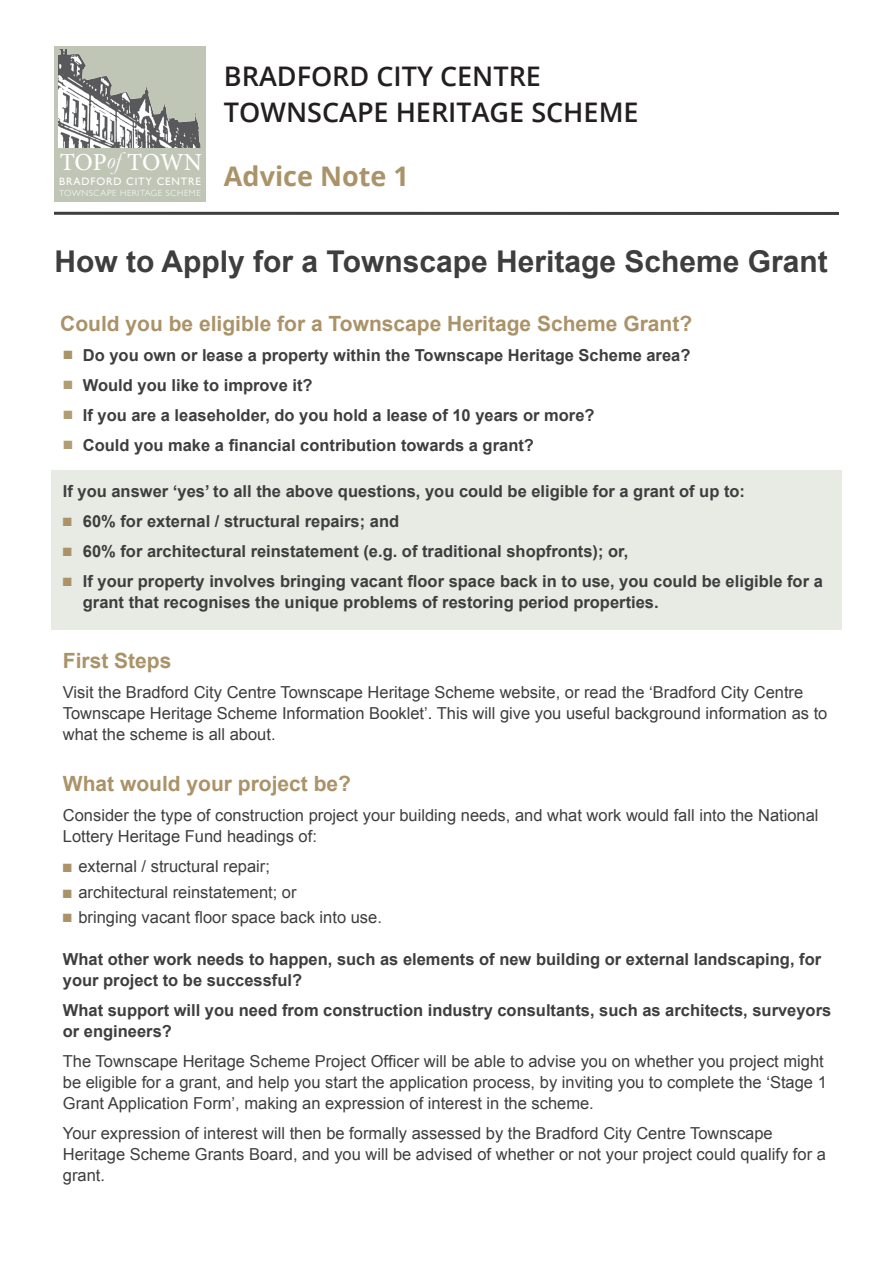
<style>
.page{position:relative;width:893px;height:1263px;background:#fff}
.page>*{position:absolute;margin:0;border:0;box-sizing:border-box;transform-origin:0 0}
.Heading_2{font:700 30px "Arial";color:#3e3e3f}
.t1{font:600 27px "Open Sans";color:#231f20}
.t2{font:700 27px "Open Sans";color:#aa9368}
.t3{font:500 24.45px "Minion Pro";letter-spacing:-.01em;color:#fff}
.Heading_4{font:700 21px "Arial";color:#aa9368}
.t4{font:16.5px/21px "Arial";color:#3e3e3f}
.t5{font:700 16.5px/21px "Arial";color:#3e3e3f}
.t6{font:10.8px "Gill Sans";letter-spacing:.075em;color:#fff}
.t7{font:300 8.85px "Gill Sans";letter-spacing:.065em;color:#fff}
.s1{font-family:"Garamond";font-weight:400;font-style:italic}
.s2{color:#aa9368}
.s3{color:#b19c73}
.s4{color:#231f20}
</style>
<div class="page">
<div style="left:52px;top:470px;width:790px;height:159px;background:#e8ebe3"></div>
<hr style="left:54px;top:212px;width:785px;height:3px;background:#3e3e3f">
<div style="left:54px;top:47px;width:152px;height:155px;background:#c0c6b6"></div>
<img style="left:58px;top:50px;width:143px;height:97px">
<p class="t3" style="left:60px;top:145px;width:144px">TOP<span class="s1">of</span> TOWN</p>
<p class="t6" style="left:59px;top:175px;width:143px">BRADFORD CITY CENTRE</p>
<p class="t7" style="left:59px;top:188px;width:143px">TOWNSCAPE HERITAGE SCHEME</p>
<p class="t1" style="left:224px;top:58px;width:319px">BRADFORD CITY CENTRE</p>
<p class="t1" style="left:224px;top:94px;width:416px">TOWNSCAPE HERITAGE SCHEME</p>
<p class="t2" style="left:224px;top:158px;width:186px">Advice Note 1</p>
<p class="Heading_2" style="left:54px;top:242px;width:775px">How to Apply for a Townscape Heritage Scheme Grant</p>
<p class="Heading_4" style="left:60px;top:310px;width:634px">Could you be eligible for a Townscape Heritage Scheme Grant?</p>
<p class="t5" style="left:63px;top:345px;width:629px"><span class="s2">■</span> Do you own or lease a property within the Townscape Heritage Scheme area?</p>
<p class="t5" style="left:63px;top:375px;width:251px"><span class="s3">■</span> Would you like to improve it?</p>
<p class="t5" style="left:63px;top:405px;width:533px"><span class="s3">■</span> If you are a leaseholder, do you hold a lease of 10 years or more?</p>
<p class="t5" style="left:63px;top:435px;width:472px"><span class="s3">■</span> Could you make a financial contribution towards a grant?</p>
<p class="t5" style="left:63px;top:482px;width:684px">If you answer ‘yes’ to all the above questions, you could be eligible for a grant of up to:</p>
<p class="t5" style="left:63px;top:512px;width:338px"><span class="s2">■</span> 60% for external / structural repairs; and</p>
<p class="t5" style="left:63px;top:542px;width:567px"><span class="s2">■</span> 60% for architectural reinstatement (e.g. of traditional shopfronts); or,</p>
<p class="t5" style="left:83px;top:572px;width:741px;text-indent:-20px"><span class="s2">■</span> If your property involves bringing vacant floor space back in to use, you could be eligible for a grant that recognises the unique problems of restoring period properties.</p>
<p class="Heading_4" style="left:63px;top:647px;width:110px">First Steps</p>
<p class="t4" style="left:63px;top:682px;width:766px">Visit the Bradford City Centre Townscape Heritage Scheme website, or read the ‘Bradford City Centre<br>Townscape Heritage Scheme Information Booklet’<span class="s4">.</span> This will give you useful background information as to what the scheme is all about.</p>
<p class="Heading_4" style="left:63px;top:770px;width:290px">What would your project be?</p>
<p class="t4" style="left:63px;top:805px;width:757px">Consider the type of construction project your building needs, and what work would fall into the National<br>Lottery Heritage Fund headings of:</p>
<p class="t4" style="left:63px;top:856px;width:209px"><span class="s2">■</span> external / structural repair;</p>
<p class="t4" style="left:63px;top:882px;width:235px"><span class="s2">■</span> architectural reinstatement; or</p>
<p class="t4" style="left:63px;top:907px;width:321px"><span class="s2">■</span> bringing vacant floor space back into use.</p>
<p class="t5" style="left:63px;top:949px;width:760px">What other work needs to happen, such as elements of new building or external landscaping, for your project to be successful?</p>
<p class="t5" style="left:63px;top:1000px;width:770px">What support will you need from construction industry consultants, such as architects, surveyors or engineers?</p>
<p class="t4" style="left:63px;top:1051px;width:765px">The Townscape Heritage Scheme Project Officer will be able to advise you on whether you project might be eligible for a grant, and help you start the application process, by inviting you to complete the ‘Stage 1<br>Grant Application Form’, making an expression of interest in the scheme.</p>
<p class="t4" style="left:63px;top:1123px;width:765px">Your expression of interest will then be formally assessed by the Bradford City Centre Townscape<br>Heritage Scheme Grants Board, and you will be advised of whether or not your project could qualify for a grant.</p>
</div>
